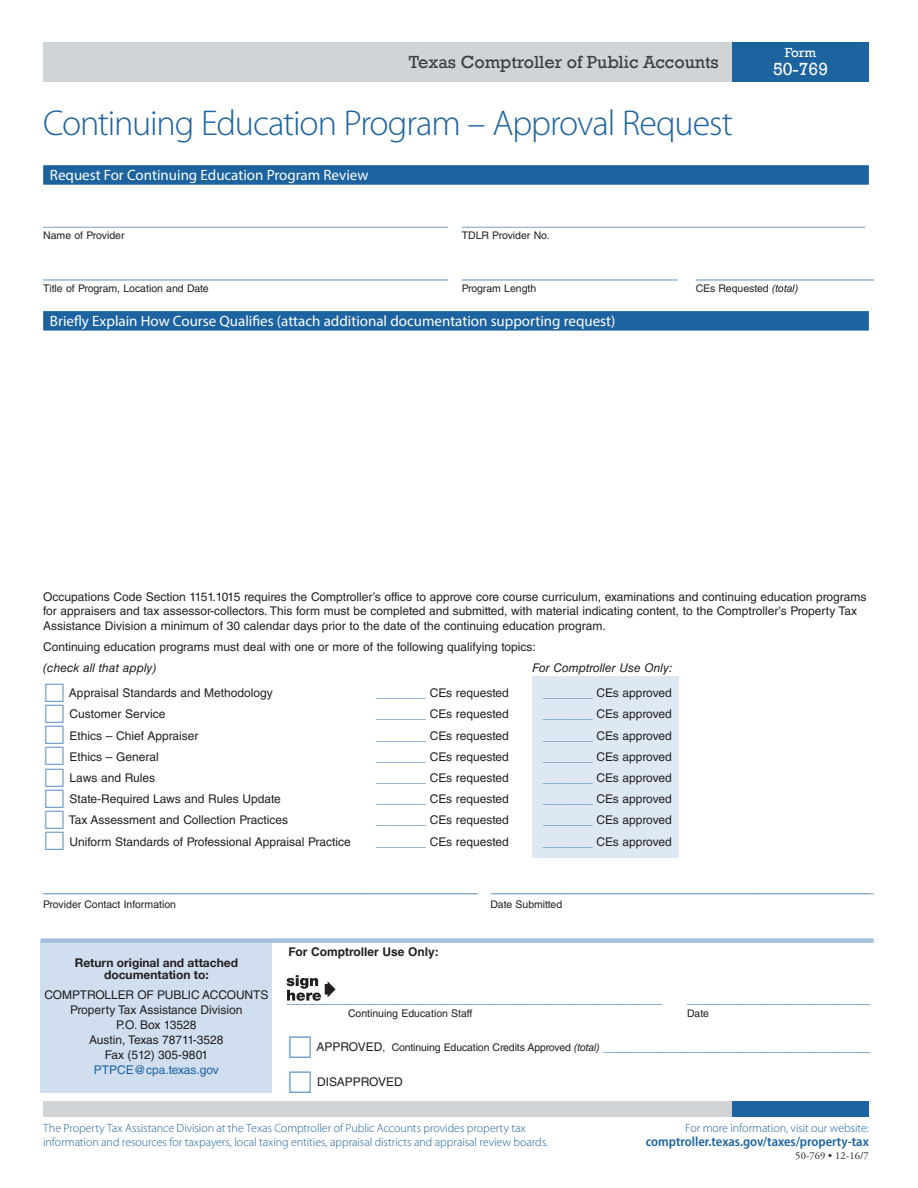
<style>
.page{position:relative;width:918px;height:1188px;background:#fff}
.page>*{position:absolute;margin:0;border:0;box-sizing:border-box;transform-origin:0 0}
.t1{font:300 36px "Myriad Pro";letter-spacing:-.03em;color:#1c63a0}
.t2{font:18px "Rockwell";color:#3e3e3f}
.t3{font:18px "Rockwell";color:#fff}
.t4{font:15px "Myriad Pro";color:#fff}
.t5{font:15px "Helvetica LT Std";color:#77a2c6}
.t6{font:15px "Helvetica LT Std";color:#5b94c6}
.t7{font:600 semi-condensed 13.5px "Myriad Pro";color:#1c63a0}
.t8{font:13.5px "Rockwell";color:#fff}
.t9{font:12px/21.1px "Helvetica LT Std";color:#231f20}
.t10{font:300 12px/14.4px "Myriad Pro";letter-spacing:-.005em;color:#1c63a0}
.t11{font:italic 12px "Helvetica LT Std";color:#231f20}
.t12{font:700 12px/12px "Helvetica Neue";color:#231f20;text-align:center}
.t13{font:700 12px "Helvetica LT Std";color:#231f20}
.t14{font:12px "Helvetica LT Std";color:#1c63a0}
.t15{font:10.5px "Helvetica LT Std";color:#231f20}
.t16{font:10.5px "Adobe Garamond Pro";letter-spacing:.01em;color:#231f20}
.s1{font-style:italic}
.s2{font-size:15px;color:#77a2c6}
.s3{font-size:12px}
.s4{font-size:15px;color:#5b94c6}
</style>
<div class="page">
<div style="left:43px;top:1102px;width:689px;height:15px;background:#d0d4d7"></div>
<div style="left:732px;top:1102px;width:137px;height:15px;background:#1c63a0"></div>
<div style="left:43px;top:42px;width:689px;height:39px;background:#d0d4d7"></div>
<div style="left:732px;top:42px;width:137px;height:39px;background:#1c63a0"></div>
<div style="left:532px;top:676px;width:147px;height:181px;background:#dee8f3"></div>
<div style="left:43px;top:165px;width:826px;height:20px;background:#1c63a0"></div>
<hr style="left:43px;top:227px;width:405px;height:1px;background:#77a2c6">
<hr style="left:462px;top:227px;width:403px;height:1px;background:#77a2c6">
<hr style="left:43px;top:280px;width:405px;height:1px;background:#5b94c6">
<hr style="left:462px;top:280px;width:216px;height:1px;background:#5b94c6">
<hr style="left:696px;top:280px;width:178px;height:1px;background:#5b94c6">
<div style="left:43px;top:311px;width:826px;height:20px;background:#1c63a0"></div>
<hr style="left:43px;top:894px;width:435px;height:1px;background:#77a2c6">
<hr style="left:490px;top:894px;width:384px;height:1px;background:#77a2c6">
<div style="left:41px;top:941px;width:231px;height:151px;background:#d0deef"></div>
<div style="left:41px;top:938px;width:833px;height:5px;background:#a5c0df"></div>
<hr style="left:325px;top:984px;width:4px;height:11px;background:#231f20">
<svg style="left:328px;top:982px;width:8px;height:15px"></svg>
<svg style="left:287px;top:975px;width:34px;height:26px"></svg>
<h2 class="t2" style="left:409px;top:51px;width:311px">Texas Comptroller of Public Accounts</h2>
<h1 class="t1" style="left:43px;top:103px;width:691px">Continuing Education Program – Approval Request</h1>
<h2 class="t4" style="left:50px;top:166px;width:320px">Request For Continuing Education Program Review</h2>
<p class="t15" style="left:43px;top:230px;width:83px">Name of Provider</p>
<p class="t15" style="left:462px;top:230px;width:89px">TDLR Provider No.</p>
<p class="t8" style="left:785px;top:45px;width:33px">Form</p>
<p class="t3" style="left:773px;top:59px;width:57px">50-769</p>
<p class="t15" style="left:43px;top:282px;width:167px">Title of Program, Location and Date</p>
<p class="t15" style="left:462px;top:282px;width:76px">Program Length</p>
<p class="t15" style="left:696px;top:282px;width:104px">CEs Requested <span class="s1">(total)</span></p>
<h2 class="t4" style="left:50px;top:312px;width:567px">Briefly Explain How Course Qualifies (attach additional documentation supporting request)</h2>
<p class="t9" style="left:43px;top:589px;width:825px;line-height:14.4px">Occupations Code Section 1151.1015 requires the Comptroller’s office to approve core course curriculum, examinations and continuing education programs for appraisers and tax assessor-collectors. This form must be completed and submitted, with material indicating content, to the Comptroller’s Property Tax<br>Assistance Division a minimum of 30 calendar days prior to the date of the continuing education program.</p>
<p class="t9" style="left:43px;top:636px;width:494px">Continuing education programs must deal with one or more of the following qualifying topics:</p>
<p class="t11" style="left:43px;top:661px;width:115px">(check all that apply)</p>
<p class="t11" style="left:532px;top:661px;width:142px">For Comptroller Use Only:</p>
<p class="t9" style="left:69px;top:682px;width:283px">Appraisal Standards and Methodology<br>Customer Service<br>Ethics – Chief Appraiser<br>Ethics – General<br>Laws and Rules<br>State-Required Laws and Rules Update<br>Tax Assessment and Collection Practices<br>Uniform Standards of Professional Appraisal Practice</p>
<p class="t9" style="left:376px;top:682px;width:134px"><span class="s2">______</span> CEs requested</p>
<p class="t9" style="left:543px;top:682px;width:131px"><span class="s2">______</span> CEs approved</p>
<p class="t9" style="left:376px;top:704px;width:134px"><span class="s2">______</span> CEs requested</p>
<p class="t9" style="left:543px;top:704px;width:131px"><span class="s2">______</span> CEs approved</p>
<p class="t9" style="left:376px;top:725px;width:134px"><span class="s2">______</span> CEs requested</p>
<p class="t9" style="left:543px;top:725px;width:131px"><span class="s2">______</span> CEs approved</p>
<p class="t9" style="left:376px;top:746px;width:134px"><span class="s2">______</span> CEs requested</p>
<p class="t9" style="left:543px;top:746px;width:131px"><span class="s2">______</span> CEs approved</p>
<p class="t9" style="left:376px;top:767px;width:134px"><span class="s2">______</span> CEs requested</p>
<p class="t9" style="left:543px;top:767px;width:131px"><span class="s2">______</span> CEs approved</p>
<p class="t9" style="left:376px;top:788px;width:134px"><span class="s2">______</span> CEs requested</p>
<p class="t9" style="left:543px;top:788px;width:131px"><span class="s2">______</span> CEs approved</p>
<p class="t9" style="left:376px;top:810px;width:134px"><span class="s2">______</span> CEs requested</p>
<p class="t9" style="left:543px;top:810px;width:131px"><span class="s2">______</span> CEs approved</p>
<p class="t9" style="left:376px;top:831px;width:134px"><span class="s2">______</span> CEs requested</p>
<p class="t9" style="left:543px;top:831px;width:131px"><span class="s2">______</span> CEs approved</p>
<p class="t5" style="left:43px;top:878px;width:827px">____________________________________________________ _____________________________________________</p>
<p class="t15" style="left:43px;top:898px;width:134px">Provider Contact Information</p>
<p class="t15" style="left:491px;top:898px;width:73px">Date Submitted</p>
<p class="t12" style="left:75px;top:957px;width:165px">Return original and attached documentation to:</p>
<p class="t9" style="left:44px;top:987px;width:226px;line-height:15px;text-align:center">COMPTROLLER OF PUBLIC ACCOUNTS<br>Property Tax Assistance Division<br>P.O. Box 13528<br>Austin, Texas 78711-3528<br>Fax (512) 305-9801</p>
<p class="t14" style="left:94px;top:1062px;width:127px">PTPCE@cpa.texas.gov</p>
<p class="t13" style="left:288px;top:944px;width:152px">For Comptroller Use Only:</p>
<p class="t6" style="left:287px;top:989px;width:377px">_____________________________________________</p>
<p class="t6" style="left:687px;top:989px;width:185px">______________________</p>
<p class="t15" style="left:348px;top:1007px;width:126px">Continuing Education Staff</p>
<p class="t15" style="left:687px;top:1007px;width:23px">Date</p>
<p class="t15" style="left:317px;top:1041px;width:555px"><span class="s3">APPROVED</span>, Continuing Education Credits Approved <span class="s1">(total)</span> <span class="s4">________________________________</span></p>
<p class="t9" style="left:317px;top:1071px;width:87px">DISAPPROVED</p>
<p class="t10" style="left:43px;top:1121px;width:507px">The Property Tax Assistance Division at the Texas Comptroller of Public Accounts provides property tax information and resources for taxpayers, local taxing entities, appraisal districts and appraisal review boards.</p>
<p class="t10" style="left:685px;top:1121px;width:185px">For more information, visit our website:</p>
<p class="t7" style="left:646px;top:1134px;width:224px">comptroller.texas.gov/taxes/property-tax</p>
<p class="t16" style="left:795px;top:1149px;width:75px">50-769 • 12-16/7</p>
</div>
